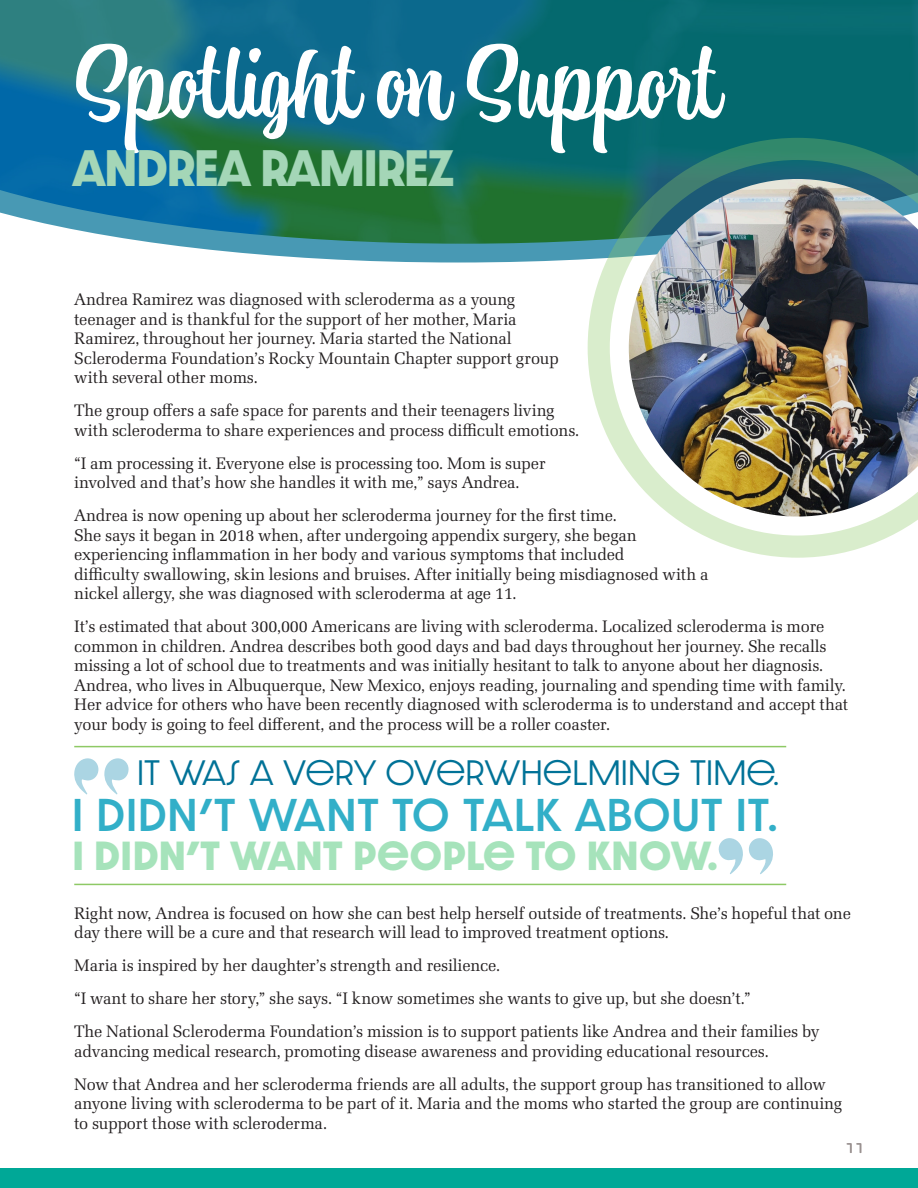
<style>
.page{position:relative;width:918px;height:1188px;background:#fff}
.page>*{position:absolute;margin:0;border:0;box-sizing:border-box;transform-origin:0 0}
.Subhead{font:94.5px "Atocha";color:#fff}
.Head{font:700 43.5px "Dazzle Unicase";letter-spacing:-.025em;color:#a4d6b7}
.quote_12{font:500 39px "Dazzle Unicase";letter-spacing:.04em;color:#32afc8}
.quote_12-2{font:700 34.5px "Dazzle Unicase";letter-spacing:.01em;color:#a6e3bb}
.quote_12-3{font:300 30px "Dazzle Unicase";letter-spacing:.025em;color:#007297;scale:1.05 1}
.BODY{font:17.25px/19.5px "Latino URW";letter-spacing:-.01em;color:#231f20}
.t1{font:600 15px "Como";color:#999190}
</style>
<div class="page">
<div style="left:0;top:1168px;width:918px;height:20px;background:#00a897"></div>
<hr style="left:74px;top:746px;width:712px;height:1px;background:#8ec965">
<svg style="left:74px;top:758px;width:24px;height:37px"></svg>
<svg style="left:104px;top:758px;width:25px;height:37px"></svg>
<svg style="left:749px;top:838px;width:24px;height:36px"></svg>
<svg style="left:718px;top:838px;width:25px;height:36px"></svg>
<hr style="left:74px;top:884px;width:712px;height:1px;background:#8ec965">
<svg style="left:0;top:0;width:918px;height:263px;background:#1c757d"></svg>
<img style="left:588px;top:138px;width:330px;height:420px">
<p class="Subhead" style="left:74px;top:18px;width:647px">Spotlight on Support</p>
<p class="Head" style="left:72px;top:134px;width:383px">ANDREA RAMIREZ</p>
<p class="BODY" style="left:74px;top:290px;width:486px">Andrea Ramirez was diagnosed with scleroderma as a young teenager and is thankful for the support of her mother, Maria Ramirez, throughout her journey. Maria started the National Scleroderma Foundation’s Rocky Mountain Chapter support group with several other moms.</p>
<p class="BODY" style="left:74px;top:401px;width:507px">The group offers a safe space for parents and their teenagers living with scleroderma to share experiences and process difficult emotions.</p>
<p class="BODY" style="left:74px;top:453px;width:473px">“I am processing it. Everyone else is processing too. Mom is super involved and that’s how she handles it with me,” says Andrea.</p>
<p class="BODY" style="left:74px;top:506px;width:636px">Andrea is now opening up about her scleroderma journey for the first time.<br>She says it began in 2018 when, after undergoing appendix surgery, she began experiencing inflammation in her body and various symptoms that included<br>difficulty swallowing, skin lesions and bruises. After initially being misdiagnosed with a nickel allergy, she was diagnosed with scleroderma at age 11.</p>
<p class="BODY" style="left:74px;top:617px;width:775px">It’s estimated that about 300,000 Americans are living with scleroderma. Localized scleroderma is more common in children. Andrea describes both good days and bad days throughout her journey. She recalls missing a lot of school due to treatments and was initially hesitant to talk to anyone about her diagnosis.<br>Andrea, who lives in Albuquerque, New Mexico, enjoys reading, journaling and spending time with family.<br>Her advice for others who have been recently diagnosed with scleroderma is to understand and accept that your body is going to feel different, and the process will be a roller coaster.</p>
<p class="quote_12-3" style="left:137px;top:751px;width:613px">IT WAS A VERY OVERWHELMING TIME.</p>
<p class="quote_12" style="left:72px;top:786px;width:706px">I DIDN’T WANT TO TALK ABOUT IT.</p>
<p class="quote_12-2" style="left:72px;top:829px;width:647px">I DIDN’T WANT PEOPLE TO KNOW.</p>
<p class="BODY" style="left:74px;top:903px;width:778px">Right now, Andrea is focused on how she can best help herself outside of treatments. She’s hopeful that one day there will be a cure and that research will lead to improved treatment options.</p>
<p class="BODY" style="left:74px;top:956px;width:428px">Maria is inspired by her daughter’s strength and resilience.</p>
<p class="BODY" style="left:74px;top:989px;width:678px">“I want to share her story,” she says. “I know sometimes she wants to give up, but she doesn’t.”</p>
<p class="BODY" style="left:74px;top:1022px;width:747px">The National Scleroderma Foundation’s mission is to support patients like Andrea and their families by advancing medical research, promoting disease awareness and providing educational resources.</p>
<p class="BODY" style="left:74px;top:1074px;width:769px">Now that Andrea and her scleroderma friends are all adults, the support group has transitioned to allow anyone living with scleroderma to be part of it. Maria and the moms who started the group are continuing to support those with scleroderma.</p>
<p class="t1" style="left:845px;top:1138px;width:21px">11</p>
</div>
